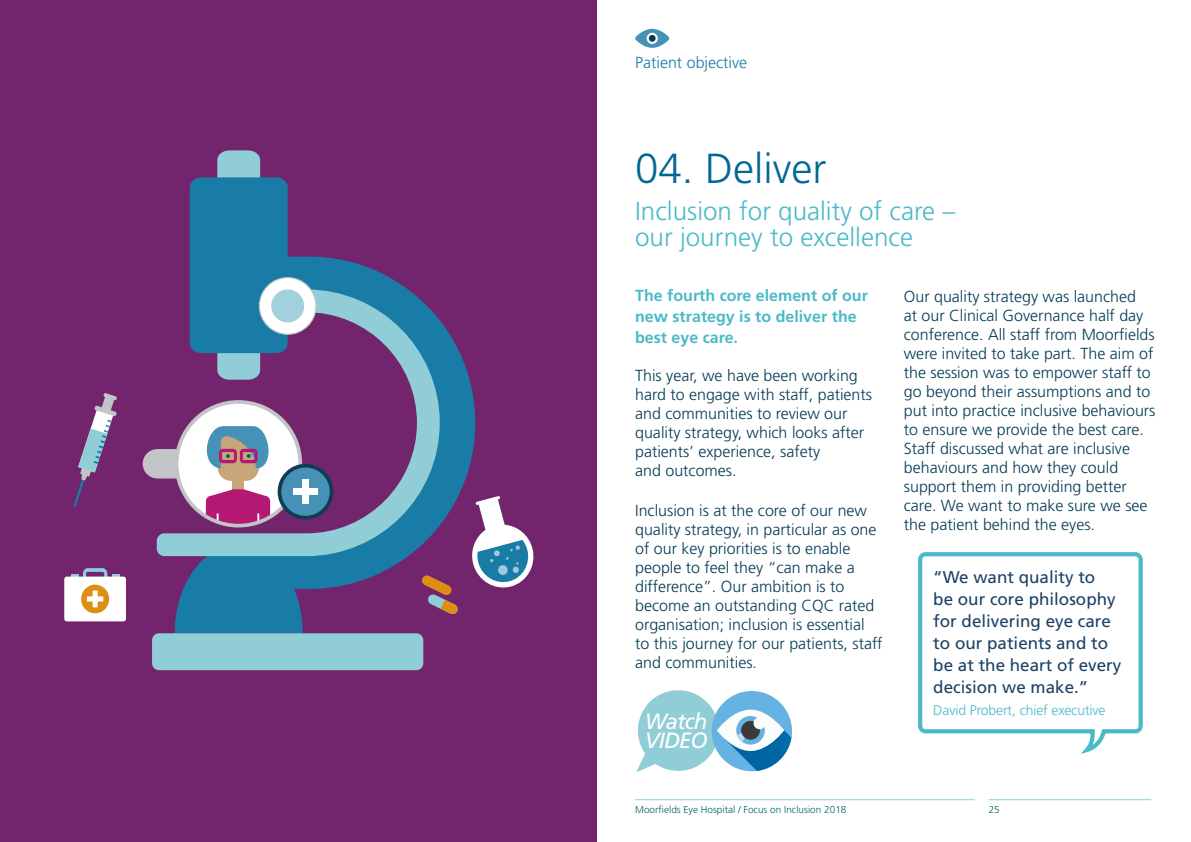
<style>
.page{position:relative;width:1191px;height:842px;background:#fff}
.page>*{position:absolute;margin:0;border:0;box-sizing:border-box;transform-origin:0 0}
.t1{font:300 42px "Frutiger";color:#016893}
.t2{font:300 26px/26px "Frutiger";color:#49bac8}
.t3{font:italic 22.1px/18.9px "Frutiger CE";letter-spacing:-.04em;color:#fff}
.t4{font:17px/22px "Frutiger";color:#1d4165}
.t5{font:300 16px/19px "Frutiger";color:#053c55}
.t6{font:700 16px/21px "Frutiger CE";color:#49bac8}
.t7{font:300 16px "Frutiger";color:#197ca6}
.t8{font:300 14px "Frutiger";letter-spacing:-.01em;color:#49bac8}
.t9{font:300 10px "Frutiger";color:#006665}
</style>
<div class="page">
<hr style="left:988px;top:799px;width:163px;height:1px;background:#91cdd7">
<hr style="left:635px;top:799px;width:339px;height:1px;background:#91cdd7">
<div style="left:0;top:0;width:596px;height:842px;background:#72246c"></div>
<svg style="left:918px;top:552px;width:225px;height:202px"></svg>
<svg style="left:635px;top:29px;width:34px;height:19px"></svg>
<svg style="left:288px;top:257px;width:187px;height:332px"></svg>
<svg style="left:175px;top:556px;width:128px;height:77px;background:#2074a1"></svg>
<div style="left:152px;top:633px;width:271px;height:37px;background:#91cdd7;border-radius:7px"></div>
<svg style="left:157px;top:289px;width:283px;height:267px"></svg>
<svg style="left:190px;top:150px;width:98px;height:230px;background:#3376a2"></svg>
<div style="left:259px;top:278px;width:57px;height:56px;background:#fff;border-radius:50%"></div>
<div style="left:259px;top:277px;width:57px;height:58px;border:1px solid #c2c4c7;border-radius:50%"></div>
<div style="left:271px;top:289px;width:33px;height:33px;background:#a2d1dc;border-radius:50%"></div>
<div style="left:157px;top:449px;width:20px;height:29px;background:#c2c4c7"></div>
<div style="left:177px;top:402px;width:123px;height:124px;background:#fff;border-radius:50%"></div>
<div style="left:233px;top:469px;width:11px;height:24px;background:#c7a67a"></div>
<div style="left:218px;top:428px;width:41px;height:53px;background:#c7a67a;border-radius:13px"></div>
<svg style="left:206px;top:489px;width:64px;height:37px;background:#ba3c86"></svg>
<svg style="left:206px;top:426px;width:63px;height:42px"></svg>
<div style="left:175px;top:400px;width:127px;height:127px;border:4px solid #c2c4c7;border-radius:50%"></div>
<div style="left:279px;top:466px;width:52px;height:52px;background:#4692b6;border-radius:50%"></div>
<div style="left:278px;top:464px;width:55px;height:55px;border:4px solid #103b54;border-radius:50%"></div>
<div style="left:302px;top:480px;width:7px;height:24px;background:#fff"></div>
<div style="left:293px;top:488px;width:24px;height:7px;background:#fff"></div>
<svg style="left:73px;top:393px;width:44px;height:115px"></svg>
<svg style="left:421px;top:575px;width:37px;height:39px"></svg>
<svg style="left:470px;top:496px;width:64px;height:93px"></svg>
<svg style="left:71px;top:568px;width:48px;height:9px"></svg>
<div style="left:64px;top:577px;width:62px;height:44px;background:#fff;border-radius:3px"></div>
<div style="left:81px;top:585px;width:28px;height:28px;background:#dd8e15;border-radius:50%"></div>
<svg style="left:87px;top:591px;width:16px;height:16px"></svg>
<svg style="left:636px;top:690px;width:155px;height:83px"></svg>
<p class="t7" style="left:635px;top:53px;width:113px">Patient objective</p>
<h1 class="t1" style="left:635px;top:145px;width:193px">04. Deliver</h1>
<h2 class="t2" style="left:635px;top:198px;width:322px">Inclusion for quality of care – our journey to excellence</h2>
<p class="t6" style="left:635px;top:285px;width:234px">The fourth core element of our new strategy is to deliver the best eye care.</p>
<p class="t5" style="left:635px;top:366px;width:238px">This year, we have been working hard to engage with staff, patients and communities to review our quality strategy, which looks after patients’ experience, safety<br>and outcomes.</p>
<p class="t5" style="left:635px;top:501px;width:249px">Inclusion is at the core of our new quality strategy, in particular as one of our key priorities is to enable people to feel they “can make a difference”. Our ambition is to become an outstanding CQC rated organisation; inclusion is essential to this journey for our patients, staff and communities.</p>
<p class="t5" style="left:904px;top:287px;width:253px">Our quality strategy was launched<br>at our Clinical Governance half day conference. All staff from Moorfields were invited to take part. The aim of the session was to empower staff to go beyond their assumptions and to put into practice inclusive behaviours to ensure we provide the best care.<br>Staff discussed what are inclusive behaviours and how they could support them in providing better care. We want to make sure we see the patient behind the eyes.</p>
<p class="t4" style="left:933px;top:566px;width:190px">“We want quality to<br>be our core philosophy for delivering eye care to our patients and to be at the heart of every decision we make.”</p>
<h3 class="t3" style="left:645px;top:712px;width:64px">Watch<br>VIDEO</h3>
<p class="t8" style="left:933px;top:702px;width:174px">David Probert, chief executive</p>
<p class="t9" style="left:635px;top:804px;width:213px">Moorfields Eye Hospital / Focus on Inclusion 2018</p>
<p class="t9" style="left:988px;top:804px;width:13px">25</p>
</div>
